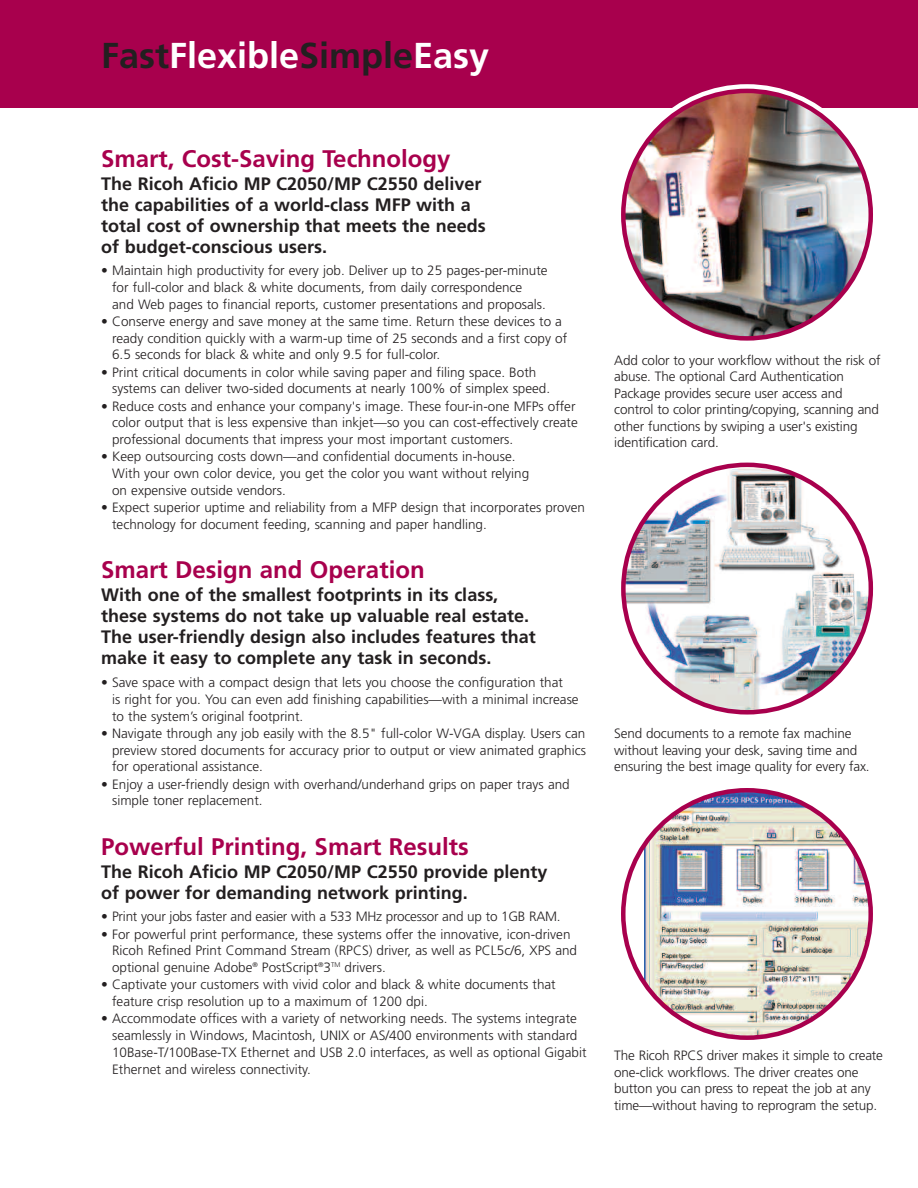
<style>
.page{position:relative;width:918px;height:1188px;background:#fff}
.page>*{position:absolute;margin:0;border:0;box-sizing:border-box;transform-origin:0 0}
.t1{font:700 36px "Frutiger";color:#fff}
.t2{font:700 24px "Frutiger";color:#a8004d}
.t3{font:700 18px/21px "Frutiger";color:#231f20}
.t4{font:300 13.5px/16.6px "Frutiger";color:#231f20}
.s1{color:#231f20}
</style>
<div class="page">
<div style="left:0;top:0;width:918px;height:108px;background:#a8004d"></div>
<img style="left:621px;top:89px;width:252px;height:252px">
<img style="left:621px;top:463px;width:252px;height:252px">
<img style="left:621px;top:788px;width:252px;height:252px">
<h1 class="t1" style="left:101px;top:41px;width:390px"><span class="s1">Fast</span>Flexible<span class="s1">Simple</span>Easy</h1>
<h2 class="t2" style="left:101px;top:148px;width:351px">Smart, Cost-Saving Technology</h2>
<h3 class="t3" style="left:101px;top:174px;width:386px">The Ricoh Aficio MP C2050/MP C2550 deliver the capabilities of a world-class MFP with a total cost of ownership that meets the needs of budget-conscious users.</h3>
<p class="t4" style="left:112px;top:263px;width:437px;text-indent:-11px">• Maintain high productivity for every job. Deliver up to 25 pages-per-minute for full-color and black &amp; white documents, from daily correspondence<br>and Web pages to financial reports, customer presentations and proposals.</p>
<p class="t4" style="left:112px;top:314px;width:457px;text-indent:-11px">• Conserve energy and save money at the same time. Return these devices to a ready condition quickly with a warm-up time of 25 seconds and a first copy of<br>6.5 seconds for black &amp; white and only 9.5 for full-color.</p>
<p class="t4" style="left:112px;top:365px;width:440px;text-indent:-11px">• Print critical documents in color while saving paper and filing space. Both systems can deliver two-sided documents at nearly 100% of simplex speed.</p>
<p class="t4" style="left:112px;top:399px;width:467px;text-indent:-11px">• Reduce costs and enhance your company's image. These four-in-one MFPs offer color output that is less expensive than inkjet—so you can cost-effectively create professional documents that impress your most important customers.</p>
<p class="t4" style="left:112px;top:449px;width:419px;text-indent:-11px">• Keep outsourcing costs down—and confidential documents in-house.<br>With your own color device, you get the color you want without relying on expensive outside vendors.</p>
<p class="t4" style="left:112px;top:500px;width:474px;text-indent:-11px">• Expect superior uptime and reliability from a MFP design that incorporates proven technology for document feeding, scanning and paper handling.</p>
<h2 class="t2" style="left:101px;top:560px;width:325px">Smart Design and Operation</h2>
<h3 class="t3" style="left:101px;top:586px;width:436px">With one of the smallest footprints in its class, these systems do not take up valuable real estate.<br>The user-friendly design also includes features that make it easy to complete any task in seconds.</h3>
<p class="t4" style="left:112px;top:675px;width:468px;text-indent:-11px">• Save space with a compact design that lets you choose the configuration that<br>is right for you. You can even add finishing capabilities—with a minimal increase to the system’s original footprint.</p>
<p class="t4" style="left:112px;top:726px;width:475px;text-align:justify;text-indent:-11px">• Navigate through any job easily with the 8.5" full-color W-VGA display. Users can preview stored documents for accuracy prior to output or view animated graphics for operational assistance.</p>
<p class="t4" style="left:112px;top:776px;width:459px;text-indent:-11px">• Enjoy a user-friendly design with overhand/underhand grips on paper trays and simple toner replacement.</p>
<h2 class="t2" style="left:101px;top:837px;width:369px">Powerful Printing, Smart Results</h2>
<h3 class="t3" style="left:101px;top:862px;width:448px">The Ricoh Aficio MP C2050/MP C2550 provide plenty of power for demanding network printing.</h3>
<p class="t4" style="left:101px;top:909px;width:461px">• Print your jobs faster and easier with a 533 MHz processor and up to 1GB RAM.</p>
<p class="t4" style="left:112px;top:927px;width:467px;text-indent:-11px">• For powerful print performance, these systems offer the innovative, icon-driven<br>Ricoh Refined Print Command Stream (RPCS) driver, as well as PCL5c/6, XPS and optional genuine Adobe<sup>®</sup> PostScript<sup>®</sup>3<sup>TM</sup> drivers.</p>
<p class="t4" style="left:112px;top:977px;width:445px;text-indent:-11px">• Captivate your customers with vivid color and black &amp; white documents that feature crisp resolution up to a maximum of 1200 dpi.</p>
<p class="t4" style="left:112px;top:1011px;width:476px;text-indent:-11px">• Accommodate offices with a variety of networking needs. The systems integrate seamlessly in Windows, Macintosh, UNIX or AS/400 environments with standard 10Base-T/100Base-TX Ethernet and USB 2.0 interfaces, as well as optional Gigabit Ethernet and wireless connectivity.</p>
<p class="t4" style="left:614px;top:353px;width:268px">Add color to your workflow without the risk of abuse. The optional Card Authentication Package provides secure user access and control to color printing/copying, scanning and other functions by swiping a user's existing identification card.</p>
<p class="t4" style="left:614px;top:726px;width:257px">Send documents to a remote fax machine without leaving your desk, saving time and ensuring the best image quality for every fax.</p>
<p class="t4" style="left:614px;top:1049px;width:270px">The Ricoh RPCS driver makes it simple to create one-click workflows. The driver creates one button you can press to repeat the job at any time—without having to reprogram the setup.</p>
</div>
